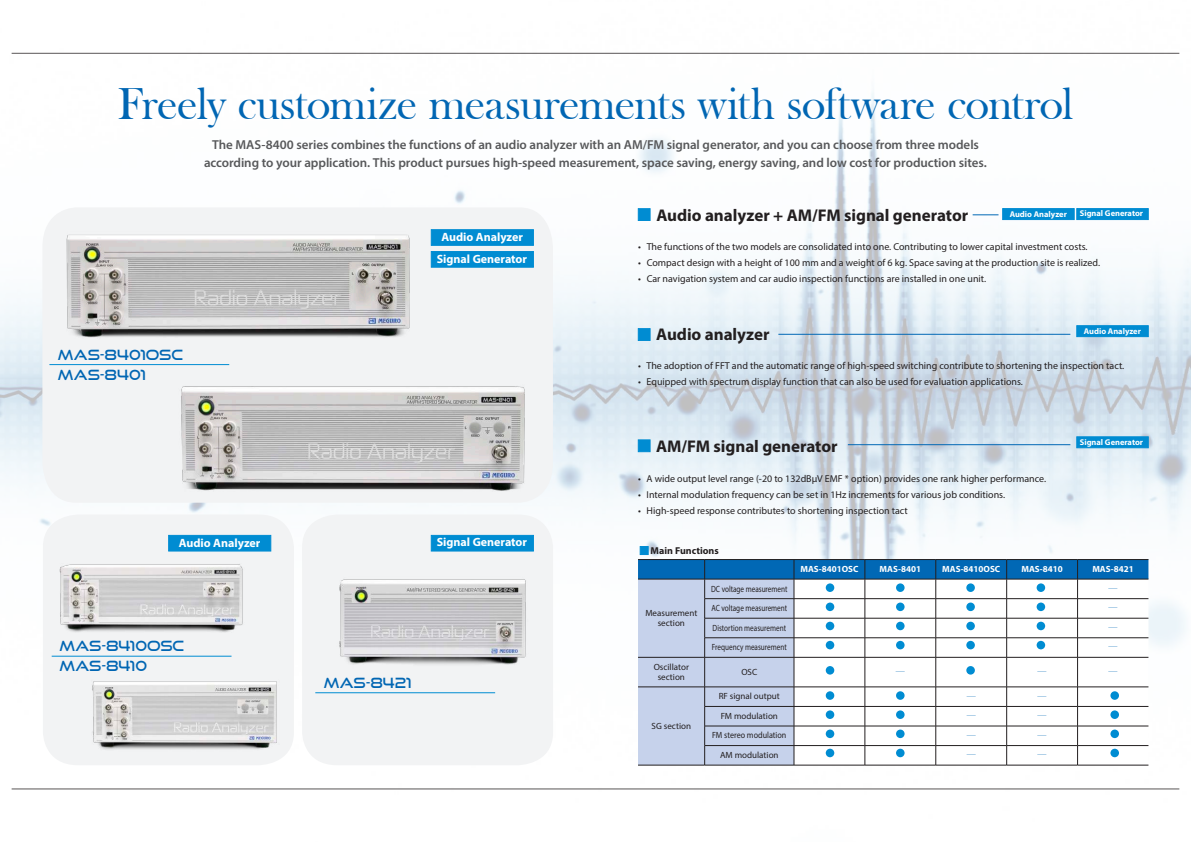
<style>
.page{position:relative;width:1191px;height:842px;background:#fff}
.page>*{position:absolute;margin:0;border:0;box-sizing:border-box;transform-origin:0 0}
.t1{font:46px "Bask Old Face";letter-spacing:-.02em;color:#0166b3}
.t2{font:700 17px "Myriad Pro";letter-spacing:-.005em;color:#231f20}
.t3{font:14px/20px "Good Times Rg";color:#0166b3}
.t4{font:600 13px/18px "Myriad Pro";letter-spacing:-.005em;color:#57585a;text-align:center}
.t5{font:700 12px "Myriad Pro";color:#fff}
.t6{font:10px "Myriad Pro";color:#231f20}
.t7{font:700 10px "Myriad Pro";color:#231f20}
.t8{font:9px/10px "Myriad Pro";color:#231f20;text-align:center}
.t9{font:9px "Myriad Pro";color:#231f20;scale:.8 1}
.t10{font:700 9px "Myriad Pro";color:#fff}
.t11{font:9px "Myriad Pro";color:#231f20;scale:.9 1}
.t12{font:9px "Koz Min Pr 6 N";color:#0168b5}
.t13{font:700 8.4px "Myriad Pro";color:#fff}
</style>
<div class="page">
<img style="left:0;top:52px;width:1191px;height:738px">
<div style="left:43px;top:514px;width:251px;height:251px;background:#f2f3f4;border-radius:34px"></div>
<img style="left:59px;top:564px;width:184px;height:68px">
<div style="left:42px;top:207px;width:511px;height:296px;background:#f2f3f4"></div>
<img style="left:48px;top:209px;width:383px;height:145px">
<div style="left:302px;top:514px;width:251px;height:251px;background:#f2f3f4;border-radius:34px"></div>
<img style="left:339px;top:579px;width:187px;height:86px">
<img style="left:156px;top:369px;width:402px;height:141px">
<img style="left:92px;top:681px;width:195px;height:72px">
<hr style="left:49px;top:364px;width:180px;height:1px;background:#008cd2">
<hr style="left:52px;top:656px;width:179px;height:1px;background:#008cd2">
<hr style="left:315px;top:692px;width:180px;height:1px;background:#008cd2">
<div style="left:431px;top:229px;width:102px;height:17px;background:#008cd2;border:1px solid #008cd2"></div>
<div style="left:1002px;top:208px;width:72px;height:12px;background:#008cd2;border:1px solid #008cd2"></div>
<div style="left:1076px;top:325px;width:72px;height:12px;background:#008cd2;border:1px solid #008cd2"></div>
<div style="left:168px;top:535px;width:103px;height:16px;background:#008cd2"></div>
<div style="left:431px;top:251px;width:102px;height:16px;background:#008cd2"></div>
<div style="left:1076px;top:208px;width:72px;height:12px;background:#008cd2;border:1px solid #008cd2"></div>
<div style="left:1076px;top:437px;width:72px;height:11px;background:#008cd2;border:1px solid #008cd2"></div>
<div style="left:431px;top:535px;width:102px;height:16px;background:#008cd2"></div>
<hr style="left:778px;top:334px;width:292px;height:1px;background:#0168b5">
<svg style="left:972px;top:215px;width:26px;height:1px"></svg>
<hr style="left:848px;top:444px;width:222px;height:1px;background:#0168b5">
<div style="left:638px;top:208px;width:12px;height:13px;background:#008cd2;border:1px solid #008cd2"></div>
<div style="left:638px;top:328px;width:12px;height:13px;background:#008cd2;border:1px solid #008cd2"></div>
<div style="left:638px;top:440px;width:12px;height:12px;background:#008cd2;border:1px solid #008cd2"></div>
<hr style="left:638px;top:765px;width:66px;height:1px;background:#231f20">
<svg style="left:638px;top:559px;width:510px;height:206px"></svg>
<hr style="left:704px;top:765px;width:90px;height:1px;background:#231f20">
<hr style="left:794px;top:765px;width:71px;height:1px;background:#231f20">
<hr style="left:865px;top:765px;width:70px;height:1px;background:#231f20">
<hr style="left:935px;top:765px;width:71px;height:1px;background:#231f20">
<hr style="left:1006px;top:765px;width:71px;height:1px;background:#231f20">
<hr style="left:1077px;top:765px;width:71px;height:1px;background:#231f20">
<div style="left:640px;top:546px;width:8px;height:9px;background:#008cd2;border:1px solid #008cd2"></div>
<div style="left:825px;top:583px;width:9px;height:9px;background:#008cd2;border-radius:50%"></div>
<div style="left:896px;top:583px;width:8px;height:9px;background:#008cd2;border-radius:50%"></div>
<div style="left:966px;top:583px;width:9px;height:9px;background:#008cd2;border-radius:50%"></div>
<div style="left:1036px;top:583px;width:9px;height:9px;background:#008cd2;border-radius:50%"></div>
<div style="left:825px;top:602px;width:9px;height:9px;background:#008cd2;border-radius:50%"></div>
<div style="left:896px;top:602px;width:8px;height:9px;background:#008cd2;border-radius:50%"></div>
<div style="left:966px;top:602px;width:9px;height:9px;background:#008cd2;border-radius:50%"></div>
<div style="left:1036px;top:602px;width:9px;height:9px;background:#008cd2;border-radius:50%"></div>
<div style="left:825px;top:622px;width:9px;height:8px;background:#008cd2;border-radius:50%"></div>
<div style="left:896px;top:622px;width:8px;height:8px;background:#008cd2;border-radius:50%"></div>
<div style="left:966px;top:622px;width:9px;height:8px;background:#008cd2;border-radius:50%"></div>
<div style="left:1036px;top:622px;width:9px;height:8px;background:#008cd2;border-radius:50%"></div>
<div style="left:825px;top:641px;width:9px;height:8px;background:#008cd2;border-radius:50%"></div>
<div style="left:896px;top:641px;width:8px;height:8px;background:#008cd2;border-radius:50%"></div>
<div style="left:966px;top:641px;width:9px;height:8px;background:#008cd2;border-radius:50%"></div>
<div style="left:966px;top:666px;width:9px;height:9px;background:#008cd2;border-radius:50%"></div>
<div style="left:1036px;top:641px;width:9px;height:8px;background:#008cd2;border-radius:50%"></div>
<svg style="left:825px;top:666px;width:9px;height:9px"></svg>
<svg style="left:825px;top:691px;width:9px;height:9px"></svg>
<div style="left:896px;top:691px;width:8px;height:9px;background:#008cd2;border-radius:50%"></div>
<div style="left:1110px;top:691px;width:9px;height:9px;background:#008cd2;border-radius:50%"></div>
<div style="left:825px;top:710px;width:9px;height:9px;background:#008cd2;border-radius:50%"></div>
<div style="left:896px;top:710px;width:8px;height:9px;background:#008cd2;border-radius:50%"></div>
<div style="left:1110px;top:710px;width:9px;height:9px;background:#008cd2;border-radius:50%"></div>
<div style="left:825px;top:729px;width:9px;height:9px;background:#008cd2;border-radius:50%"></div>
<div style="left:896px;top:729px;width:8px;height:9px;background:#008cd2;border-radius:50%"></div>
<div style="left:1110px;top:729px;width:9px;height:9px;background:#008cd2;border-radius:50%"></div>
<div style="left:825px;top:749px;width:9px;height:8px;background:#008cd2;border-radius:50%"></div>
<div style="left:896px;top:749px;width:8px;height:8px;background:#008cd2;border-radius:50%"></div>
<div style="left:1110px;top:749px;width:9px;height:8px;background:#008cd2;border-radius:50%"></div>
<h1 class="t1" style="left:118px;top:79px;width:957px">Freely customize measurements with software control</h1>
<p class="t4" style="left:204px;top:135px;width:784px">The MAS-8400 series combines the functions of an audio analyzer with an AM/FM signal generator, and you can choose from three models according to your application. This product pursues high-speed measurement, space saving, energy saving, and low cost for production sites.</p>
<h3 class="t3" style="left:58px;top:344px;width:127px">MAS-8401OSC<br>MAS-8401</h3>
<p class="t5" style="left:179px;top:535px;width:83px">Audio Analyzer</p>
<h3 class="t3" style="left:59px;top:636px;width:126px">MAS-8410OSC<br>MAS-8410</h3>
<p class="t5" style="left:441px;top:230px;width:83px">Audio Analyzer</p>
<p class="t5" style="left:437px;top:251px;width:92px">Signal Generator</p>
<p class="t5" style="left:437px;top:534px;width:92px">Signal Generator</p>
<h3 class="t3" style="left:324px;top:672px;width:89px">MAS-8421</h3>
<h2 class="t2" style="left:656px;top:204px;width:313px">Audio analyzer + AM/FM signal generator</h2>
<p class="t6" style="left:638px;top:241px;width:451px">• The functions of the two models are consolidated into one. Contributing to lower capital investment costs.</p>
<p class="t6" style="left:638px;top:257px;width:463px">• Compact design with a height of 100 mm and a weight of 6 kg. Space saving at the production site is realized.</p>
<p class="t6" style="left:638px;top:273px;width:349px">• Car navigation system and car audio inspection functions are installed in one unit.</p>
<p class="t13" style="left:1079px;top:208px;width:65px">Signal Generator</p>
<p class="t13" style="left:1009px;top:208px;width:59px">Audio Analyzer</p>
<p class="t13" style="left:1083px;top:326px;width:59px">Audio Analyzer</p>
<h2 class="t2" style="left:656px;top:323px;width:115px">Audio analyzer</h2>
<p class="t6" style="left:638px;top:360px;width:488px">• The adoption of FFT and the automatic range of high-speed switching contribute to shortening the inspection tact.</p>
<p class="t6" style="left:638px;top:376px;width:386px">• Equipped with spectrum display function that can also be used for evaluation applications.</p>
<h2 class="t2" style="left:656px;top:435px;width:183px">AM/FM signal generator</h2>
<p class="t6" style="left:638px;top:472px;width:410px">• A wide output level range (-20 to 132dBμV EMF * option) provides one rank higher performance.</p>
<p class="t6" style="left:638px;top:488px;width:369px">• Internal modulation frequency can be set in 1Hz increments for various job conditions.</p>
<p class="t6" style="left:638px;top:504px;width:271px">• High-speed response contributes to shortening inspection tact</p>
<p class="t7" style="left:650px;top:544px;width:70px">Main Functions</p>
<p class="t13" style="left:1079px;top:436px;width:65px">Signal Generator</p>
<p class="t8" style="left:645px;top:608px;width:53px">Measurement section</p>
<p class="t10" style="left:800px;top:563px;width:60px">MAS-8401OSC</p>
<p class="t10" style="left:879px;top:563px;width:43px">MAS-8401</p>
<p class="t10" style="left:942px;top:563px;width:60px">MAS-8410OSC</p>
<p class="t10" style="left:1021px;top:563px;width:43px">MAS-8410</p>
<p class="t10" style="left:1092px;top:563px;width:43px">MAS-8421</p>
<p class="t9" style="left:711px;top:583px;width:97px">DC voltage measurement</p>
<p class="t12" style="left:1108px;top:583px;width:10px">―</p>
<p class="t9" style="left:711px;top:602px;width:96px">AC voltage measurement</p>
<p class="t12" style="left:1108px;top:603px;width:10px">―</p>
<p class="t9" style="left:712px;top:622px;width:93px">Distortion measurement</p>
<p class="t12" style="left:1108px;top:622px;width:10px">―</p>
<p class="t9" style="left:712px;top:642px;width:95px">Frequency measurement</p>
<p class="t12" style="left:1108px;top:642px;width:10px">―</p>
<p class="t8" style="left:653px;top:662px;width:37px">Oscillator section</p>
<p class="t8" style="left:741px;top:667px;width:17px">OSC</p>
<p class="t12" style="left:896px;top:667px;width:10px">―</p>
<p class="t12" style="left:1037px;top:667px;width:10px">―</p>
<p class="t12" style="left:1108px;top:667px;width:10px">―</p>
<p class="t8" style="left:651px;top:720px;width:41px">SG section</p>
<p class="t8" style="left:719px;top:691px;width:63px">RF signal output</p>
<p class="t12" style="left:966px;top:691px;width:10px">―</p>
<p class="t12" style="left:1037px;top:691px;width:10px">―</p>
<p class="t8" style="left:720px;top:711px;width:59px">FM modulation</p>
<p class="t12" style="left:966px;top:711px;width:10px">―</p>
<p class="t12" style="left:1037px;top:711px;width:10px">―</p>
<p class="t11" style="left:712px;top:730px;width:84px">FM stereo modulation</p>
<p class="t12" style="left:966px;top:730px;width:10px">―</p>
<p class="t12" style="left:1037px;top:730px;width:10px">―</p>
<p class="t8" style="left:720px;top:750px;width:60px">AM modulation</p>
<p class="t12" style="left:966px;top:750px;width:10px">―</p>
<p class="t12" style="left:1037px;top:750px;width:10px">―</p>
</div>
